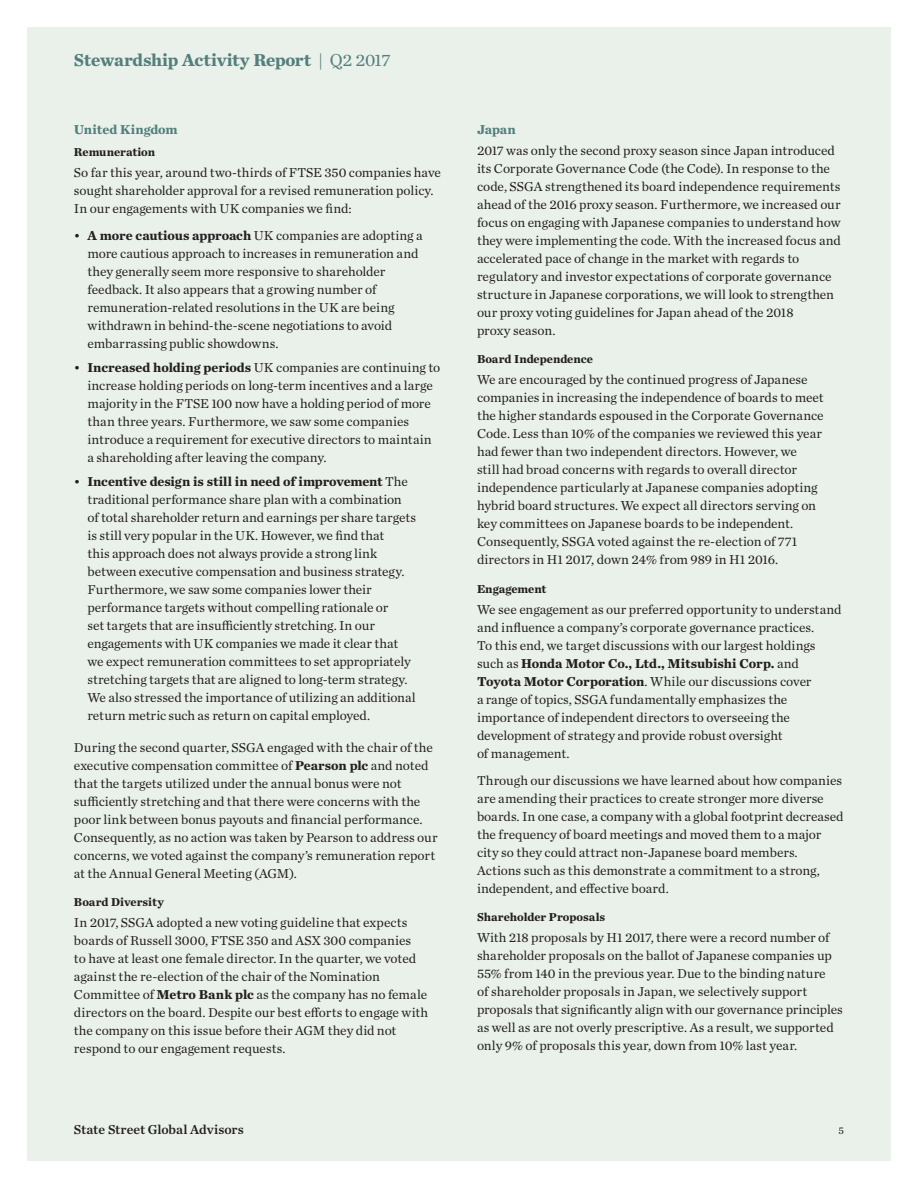
<style>
.page{position:relative;width:918px;height:1188px;background:#fff}
.page>*{position:absolute;margin:0;border:0;box-sizing:border-box;transform-origin:0 0}
.FOLIO_-_00_Folio{font:700 18px "Chronicle Text G1";letter-spacing:-.01em;color:#537f7b}
.BODY_-_04_text{font:13.5px/18px "Chronicle Text G1";color:#231f20}
.t1{font:13.5px "Chronicle Text G1 Semi";color:#231f20}
.BODY_-_01_head_level{font:700 13.5px "Chronicle Text G1";color:#537f7b}
.BODY_-_01_head_level-2{font:700 12px "Chronicle Text G1";letter-spacing:-.005em;color:#231f20}
.t2{font:10.5px "Chronicle Text G1";color:#231f20}
.s1{font-weight:400}
.s2{font-weight:700}
</style>
<div class="page">
<div style="left:27px;top:27px;width:864px;height:1134px;background:#eaf1eb"></div>
<p class="FOLIO_-_00_Folio" style="left:74px;top:45px;width:318px">Stewardship Activity Report <span class="s1">| Q2 2017</span></p>
<p class="BODY_-_01_head_level" style="left:74px;top:118px;width:105px">United Kingdom</p>
<p class="BODY_-_01_head_level-2" style="left:74px;top:143px;width:83px">Remuneration</p>
<p class="BODY_-_04_text" style="left:74px;top:163px;width:368px">So far this year, around two-thirds of FTSE 350 companies have sought shareholder approval for a revised remuneration policy.<br>In our engagements with UK companies we find:</p>
<p class="BODY_-_04_text" style="left:87px;top:226px;width:337px;text-indent:-14px">• <span class="s2">A more cautious approach</span> UK companies are adopting a more cautious approach to increases in remuneration and they generally seem more responsive to shareholder feedback. It also appears that a growing number of remuneration-related resolutions in the UK are being withdrawn in behind-the-scene negotiations to avoid embarrassing public showdowns.</p>
<p class="BODY_-_04_text" style="left:87px;top:358px;width:354px;text-indent:-14px">• <span class="s2">Increased holding periods</span> UK companies are continuing to increase holding periods on long-term incentives and a large majority in the FTSE 100 now have a holding period of more than three years. Furthermore, we saw some companies introduce a requirement for executive directors to maintain a shareholding after leaving the company.</p>
<p class="BODY_-_04_text" style="left:87px;top:472px;width:330px;text-indent:-14px">• <span class="s2">Incentive design is still in need of improvement</span> The traditional performance share plan with a combination of total shareholder return and earnings per share targets is still very popular in the UK. However, we find that<br>this approach does not always provide a strong link between executive compensation and business strategy.<br>Furthermore, we saw some companies lower their performance targets without compelling rationale or<br>set targets that are insufficiently stretching. In our engagements with UK companies we made it clear that we expect remuneration committees to set appropriately stretching targets that are aligned to long-term strategy.<br>We also stressed the importance of utilizing an additional return metric such as return on capital employed.</p>
<p class="BODY_-_04_text" style="left:74px;top:738px;width:365px">During the second quarter, SSGA engaged with the chair of the executive compensation committee of <span class="s2">Pearson plc</span> and noted that the targets utilized under the annual bonus were not sufficiently stretching and that there were concerns with the poor link between bonus payouts and financial performance.<br>Consequently, as no action was taken by Pearson to address our concerns, we voted against the company’s remuneration report at the Annual General Meeting (AGM).</p>
<p class="BODY_-_01_head_level-2" style="left:74px;top:893px;width:91px">Board Diversity</p>
<p class="BODY_-_04_text" style="left:74px;top:913px;width:356px">In 2017, SSGA adopted a new voting guideline that expects boards of Russell 3000, FTSE 350 and ASX 300 companies<br>to have at least one female director. In the quarter, we voted against the re-election of the chair of the Nomination Committee of <span class="s2">Metro Bank plc</span> as the company has no female directors on the board. Despite our best efforts to engage with the company on this issue before their AGM they did not respond to our engagement requests.</p>
<p class="BODY_-_01_head_level" style="left:477px;top:118px;width:40px">Japan</p>
<p class="BODY_-_04_text" style="left:477px;top:141px;width:365px">2017 was only the second proxy season since Japan introduced its Corporate Governance Code (the Code). In response to the code, SSGA strengthened its board independence requirements ahead of the 2016 proxy season. Furthermore, we increased our focus on engaging with Japanese companies to understand how they were implementing the code. With the increased focus and accelerated pace of change in the market with regards to regulatory and investor expectations of corporate governance structure in Japanese corporations, we will look to strengthen our proxy voting guidelines for Japan ahead of the 2018<br>proxy season.</p>
<p class="BODY_-_01_head_level-2" style="left:477px;top:350px;width:118px">Board Independence</p>
<p class="BODY_-_04_text" style="left:477px;top:370px;width:348px">We are encouraged by the continued progress of Japanese companies in increasing the independence of boards to meet the higher standards espoused in the Corporate Governance Code. Less than 10% of the companies we reviewed this year had fewer than two independent directors. However, we<br>still had broad concerns with regards to overall director independence particularly at Japanese companies adopting hybrid board structures. We expect all directors serving on key committees on Japanese boards to be independent.<br>Consequently, SSGA voted against the re-election of 771 directors in H1 2017, down 24% from 989 in H1 2016.</p>
<p class="BODY_-_01_head_level-2" style="left:477px;top:579px;width:71px">Engagement</p>
<p class="BODY_-_04_text" style="left:477px;top:600px;width:366px">We see engagement as our preferred opportunity to understand and influence a company’s corporate governance practices.<br>To this end, we target discussions with our largest holdings such as <span class="s2">Honda Motor Co., Ltd., Mitsubishi Corp.</span> and <span class="s2">Toyota Motor Corporation</span>. While our discussions cover<br>a range of topics, SSGA fundamentally emphasizes the importance of independent directors to overseeing the development of strategy and provide robust oversight<br>of management.</p>
<p class="BODY_-_04_text" style="left:477px;top:771px;width:368px">Through our discussions we have learned about how companies are amending their practices to create stronger more diverse boards. In one case, a company with a global footprint decreased the frequency of board meetings and moved them to a major city so they could attract non-Japanese board members.<br>Actions such as this demonstrate a commitment to a strong, independent, and effective board.</p>
<p class="BODY_-_01_head_level-2" style="left:477px;top:908px;width:130px">Shareholder Proposals</p>
<p class="BODY_-_04_text" style="left:477px;top:928px;width:367px">With 218 proposals by H1 2017, there were a record number of shareholder proposals on the ballot of Japanese companies up 55% from 140 in the previous year. Due to the binding nature<br>of shareholder proposals in Japan, we selectively support proposals that significantly align with our governance principles as well as are not overly prescriptive. As a result, we supported only 9% of proposals this year, down from 10% last year.</p>
<p class="t1" style="left:74px;top:1119px;width:171px">State Street Global Advisors</p>
<p class="t2" style="left:838px;top:1123px;width:7px">5</p>
</div>
